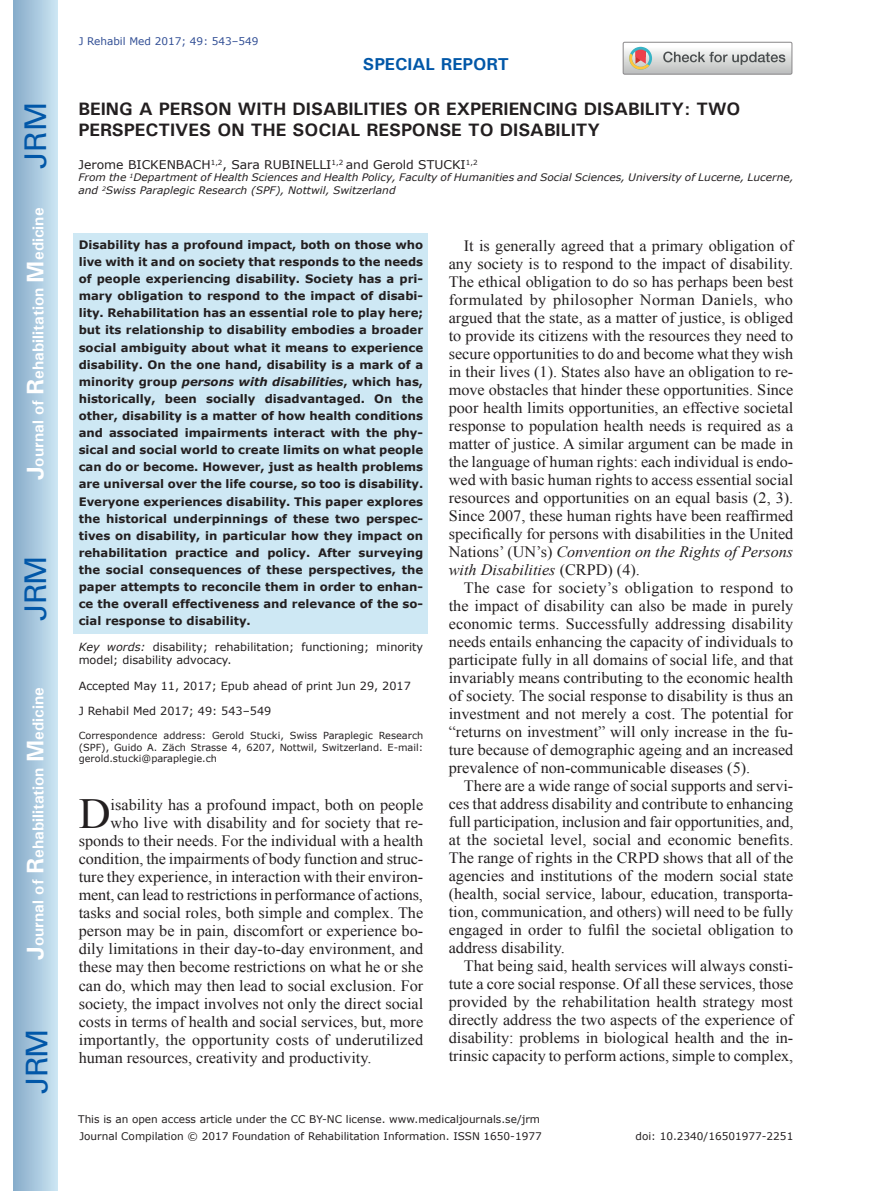
<style>
.page{position:relative;width:872px;height:1191px;background:#fff}
.page>*{position:absolute;margin:0;border:0;box-sizing:border-box;transform-origin:0 0}
.t1{font:42.9px "Times New Roman";color:#231f20}
.t2{font:30px "Univers";letter-spacing:-.03em;color:#0157a8}
.t3{font:700 18px/21.6px "Univers";color:#231f20}
.t4{font:700 17.25px "Univers";color:#0157a8}
.t5{font:15.75px/18px "Times New Roman";color:#231f20;text-align:justify}
.t6{font:700 15.75px "Univers";color:#fff}
.t7{font:12px "Verdana";color:#231f20}
.t8{font:700 11.7px/17.1px "Verdana";color:#231f20;text-align:justify}
.t9{font:11.25px/13.5px "Verdana";color:#231f20}
.t10{font:10.5px "Verdana";color:#231f20}
.t11{font:10.5px "Verdana";color:#324f95}
.t12{font:italic 10.35px/12.8px "Verdana";color:#231f20}
.t13{font:9.75px/11.7px "Verdana";color:#231f20;text-align:justify}
.s1{font-size:24px}
.s2{font-style:italic}
</style>
<div class="page">
<div style="left:14px;top:0;width:43px;height:1191px;background:linear-gradient(to right,#88acca,#cbe5f2)"></div>
<svg style="left:623px;top:42px;width:169px;height:32px"></svg>
<div style="left:74px;top:233px;width:354px;height:401px;background:#cee8f4"></div>
<h2 class="t2" style="left:18px;top:169px;width:68px;rotate:-90deg">JRM</h2>
<p class="t6" style="left:28px;top:480px;width:274px;rotate:-90deg"><span class="s1">J</span>ournal of <span class="s1">R</span>ehabilitation <span class="s1">M</span>edicine</p>
<h2 class="t2" style="left:18px;top:620px;width:67px;rotate:-90deg">JRM</h2>
<p class="t6" style="left:28px;top:959px;width:274px;rotate:-90deg"><span class="s1">J</span>ournal of <span class="s1">R</span>ehabilitation <span class="s1">M</span>edicine</p>
<h2 class="t2" style="left:19px;top:1093px;width:67px;rotate:-90deg">JRM</h2>
<p class="t11" style="left:79px;top:34px;width:181px">J Rehabil Med 2017; 49: 543–549</p>
<p class="t4" style="left:363px;top:53px;width:148px">SPECIAL REPORT</p>
<p class="t3" style="left:78px;top:97px;width:663px">BEING A PERSON WITH DISABILITIES OR EXPERIENCING DISABILITY: TWO<br>PERSPECTIVES ON THE SOCIAL RESPONSE TO DISABILITY</p>
<p class="t7" style="left:78px;top:156px;width:400px">Jerome BICKENBACH<sup>1,2</sup>, Sara RUBINELLI<sup>1,2</sup> and Gerold STUCKI<sup>1,2</sup></p>
<p class="t12" style="left:78px;top:171px;width:716px">From the <sup>1</sup>Department of Health Sciences and Health Policy, Faculty of Humanities and Social Sciences, University of Lucerne, Lucerne, and <sup>2</sup>Swiss Paraplegic Research (SPF), Nottwil, Switzerland</p>
<p class="t8" style="left:79px;top:236px;width:346px">Disability has a profound impact, both on those who live with it and on society that responds to the needs of people experiencing disability. Society has a pri&shy;mary obligation to respond to the impact of disabi&shy;lity. Rehabilitation has an essential role to play here; but its relationship to disability embodies a broader social ambiguity about what it means to experience disability. On the one hand, disability is a mark of a minority group <span class="s2">persons with disabilities</span>, which has, historically, been socially disadvantaged. On the other, disability is a matter of how health conditions and associated impairments interact with the phy&shy;sical and social world to create limits on what people can do or become. However, just as health problems are universal over the life course, so too is disability.<br>Everyone experiences disability. This paper explores the historical underpinnings of these two perspec&shy;tives on disability, in particular how they impact on rehabilitation practice and policy. After surveying the social consequences of these perspectives, the paper attempts to reconcile them in order to enhan&shy;ce the overall effectiveness and relevance of the so&shy;cial response to disability.</p>
<p class="t9" style="left:79px;top:640px;width:346px"><span class="s2">Key words:</span> disability; rehabilitation; functioning; minority model; disability advocacy.</p>
<p class="t9" style="left:79px;top:679px;width:334px">Accepted May 11, 2017; Epub ahead of print Jun 29, 2017</p>
<p class="t9" style="left:79px;top:704px;width:194px">J Rehabil Med 2017; 49: 543–549</p>
<p class="t13" style="left:79px;top:729px;width:346px">Correspondence address: Gerold Stucki, Swiss Paraplegic Research (SPF), Guido A. Zäch Strasse 4, 6207, Nottwil, Switzerland. E-mail: gerold.stucki@paraplegie.ch</p>
<h1 class="t1" style="left:79px;top:785px;width:33px">D</h1>
<p class="t5" style="left:111px;top:796px;width:314px">isability has a profound impact, both on people</p>
<p class="t5" style="left:111px;top:814px;width:314px">who live with disability and for society that re-</p>
<p class="t5" style="left:79px;top:832px;width:346px">sponds to their needs. For the individual with a health</p>
<p class="t5" style="left:79px;top:850px;width:346px">condition, the impairments of body function and struc-</p>
<p class="t5" style="left:79px;top:868px;width:346px">ture they experience, in interaction with their environ-</p>
<p class="t5" style="left:79px;top:886px;width:346px">ment, can lead to restrictions in performance of actions,</p>
<p class="t5" style="left:79px;top:904px;width:346px">tasks and social roles, both simple and complex. The</p>
<p class="t5" style="left:79px;top:922px;width:346px">person may be in pain, discomfort or experience bo-</p>
<p class="t5" style="left:79px;top:940px;width:346px">dily limitations in their day-to-day environment, and</p>
<p class="t5" style="left:79px;top:958px;width:346px">these may then become restrictions on what he or she</p>
<p class="t5" style="left:79px;top:976px;width:346px">can do, which may then lead to social exclusion. For</p>
<p class="t5" style="left:79px;top:994px;width:346px">society, the impact involves not only the direct social</p>
<p class="t5" style="left:79px;top:1012px;width:346px">costs in terms of health and social services, but, more</p>
<p class="t5" style="left:79px;top:1030px;width:346px">importantly, the opportunity costs of underutilized</p>
<p class="t5" style="left:79px;top:1048px;width:294px">human resources, creativity and productivity.</p>
<p class="t5" style="left:449px;top:236px;width:346px;text-indent:15px">It is generally agreed that a primary obligation of any society is to respond to the impact of disability.<br>The ethical obligation to do so has perhaps been best formulated by philosopher Norman Daniels, who argued that the state, as a matter of justice, is obliged to provide its citizens with the resources they need to secure opportunities to do and become what they wish in their lives (1). States also have an obligation to re&shy;move obstacles that hinder these opportunities. Since poor health limits opportunities, an effective societal response to population health needs is required as a matter of justice. A similar argument can be made in the language of human rights: each individual is endo&shy;wed with basic human rights to access essential social resources and opportunities on an equal basis (2, 3).<br>Since 2007, these human rights have been reaffirmed specifically for persons with disabilities in the United Nations’ (UN’s) <span class="s2">Convention on the Rights of Persons with Disabilities</span> (CRPD) (4).</p>
<p class="t5" style="left:449px;top:578px;width:346px;text-indent:15px">The case for society’s obligation to respond to the impact of disability can also be made in purely economic terms. Successfully addressing disability needs entails enhancing the capacity of individuals to participate fully in all domains of social life, and that invariably means contributing to the economic health of society. The social response to disability is thus an investment and not merely a cost. The potential for “returns on investment” will only increase in the fu&shy;ture because of demographic ageing and an increased prevalence of non-communicable diseases (5).</p>
<p class="t5" style="left:449px;top:776px;width:346px;text-indent:15px">There are a wide range of social supports and servi&shy;ces that address disability and contribute to enhancing full participation, inclusion and fair opportunities, and, at the societal level, social and economic benefits.<br>The range of rights in the CRPD shows that all of the agencies and institutions of the modern social state (health, social service, labour, education, transporta&shy;tion, communication, and others) will need to be fully engaged in order to fulfil the societal obligation to address disability.</p>
<p class="t5" style="left:449px;top:956px;width:346px;text-indent:15px">That being said, health services will always consti&shy;tute a core social response. Of all these services, those provided by the rehabilitation health strategy most directly address the two aspects of the experience of disability: problems in biological health and the in&shy;trinsic capacity to perform actions, simple to complex,</p>
<p class="t10" style="left:78px;top:1112px;width:463px">This is an open access article under the CC BY-NC license. www.medicaljournals.se/jrm</p>
<p class="t10" style="left:79px;top:1128px;width:464px">Journal Compilation © 2017 Foundation of Rehabilitation Information. ISSN 1650-1977</p>
<p class="t10" style="left:635px;top:1129px;width:159px">doi: 10.2340/16501977-2251</p>
</div>
